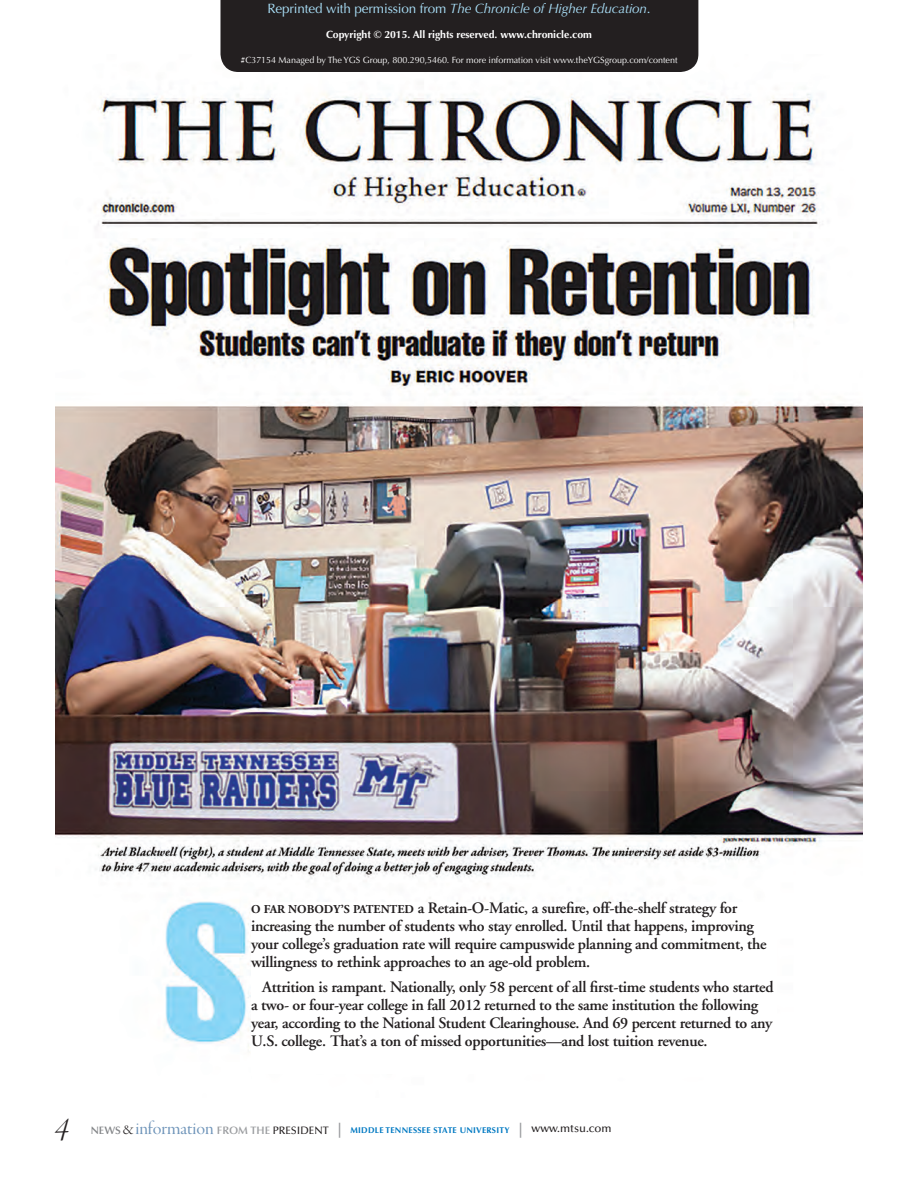
<style>
.page{position:relative;width:918px;height:1188px;background:#fff}
.page>*{position:absolute;margin:0;border:0;box-sizing:border-box;transform-origin:0 0}
.t1{font:36px "Garamond Premr Pro Lt It Disp";color:#231f20}
.t2{font:600 15.9px/18px "Adobe Garamond";letter-spacing:-.02em;color:#231f20}
.t3{font:italic 13.5px "Optima LT Std";letter-spacing:-.01em;color:#aae0f9}
.t4{font:700 10.5px "Optima LT Std";letter-spacing:-.005em;color:#fff}
.t5{font:9px "Optima LT Std";letter-spacing:-.005em;color:#fff}
.t6{font:700 8.4px "Optima LT Std";letter-spacing:.03em;color:#0079c2}
.s1{font-style:normal}
.s2{font-weight:700;font-size:12px}
.s3{font-weight:600;font-size:10.8px;color:#848689}
.s4{font-family:"Garamond Premr Pro Lt Disp";font-weight:400;font-size:15px;color:#231f20}
.s5{font-family:"Garamond Premr Pro Disp";font-weight:400;font-size:19.5px;color:#6e94b9}
.s6{font-weight:600;font-size:10.8px;color:#9b9da0}
.s7{font-weight:500;font-size:10.8px;color:#231f20}
.s8{font-size:15px;color:#97999c}
.s9{font-weight:500;font-size:11.4px;color:#231f20}
</style>
<div class="page">
<img style="left:56px;top:54px;width:806px;height:993px">
<div style="left:220px;top:0;width:478px;height:72px;background:#231f20"></div>
<div style="left:251px;top:902px;width:526px;height:172px;background:#fff"></div>
<p class="t3" style="left:267px;top:0;width:385px"><span class="s1">Reprinted with permission from</span> The Chronicle of Higher Education<span class="s1">.</span></p>
<p class="t4" style="left:326px;top:28px;width:267px">Copyright © 2015. All rights reserved. www.chronicle.com</p>
<p class="t5" style="left:240px;top:55px;width:439px">#C37154 Managed by The YGS Group, 800.290,5460. For more information visit www.theYGSgroup.com/content</p>
<p class="t2" style="left:251px;top:900px;width:517px"><span class="s2">O FAR NOBODY’S PATENTED</span> a Retain-O-Matic, a surefire, off-the-shelf strategy for increasing the number of students who stay enrolled. Until that happens, improving your college’s graduation rate will require campuswide planning and commitment, the willingness to rethink approaches to an age-old problem.</p>
<p class="t2" style="left:251px;top:978px;width:524px;text-indent:11px">Attrition is rampant. Nationally, only 58 percent of all first-time students who started a two- or four-year college in fall 2012 returned to the same institution the following year, according to the National Student Clearinghouse. And 69 percent returned to any U.S. college. That’s a ton of missed opportunities—and lost tuition revenue.</p>
<h1 class="t1" style="left:54px;top:1110px;width:16px">4</h1>
<p class="t6" style="left:91px;top:1125px;width:522px"><span class="s3">NEWS</span> <span class="s4">&amp;</span><span class="s5">information</span> <span class="s6">FROM THE</span> <span class="s7">PRESIDENT</span> <span class="s8">|</span> MIDDLE TENNESSEE STATE UNIVERSITY <span class="s8">|</span> <span class="s9">www.mtsu.com</span></p>
</div>
